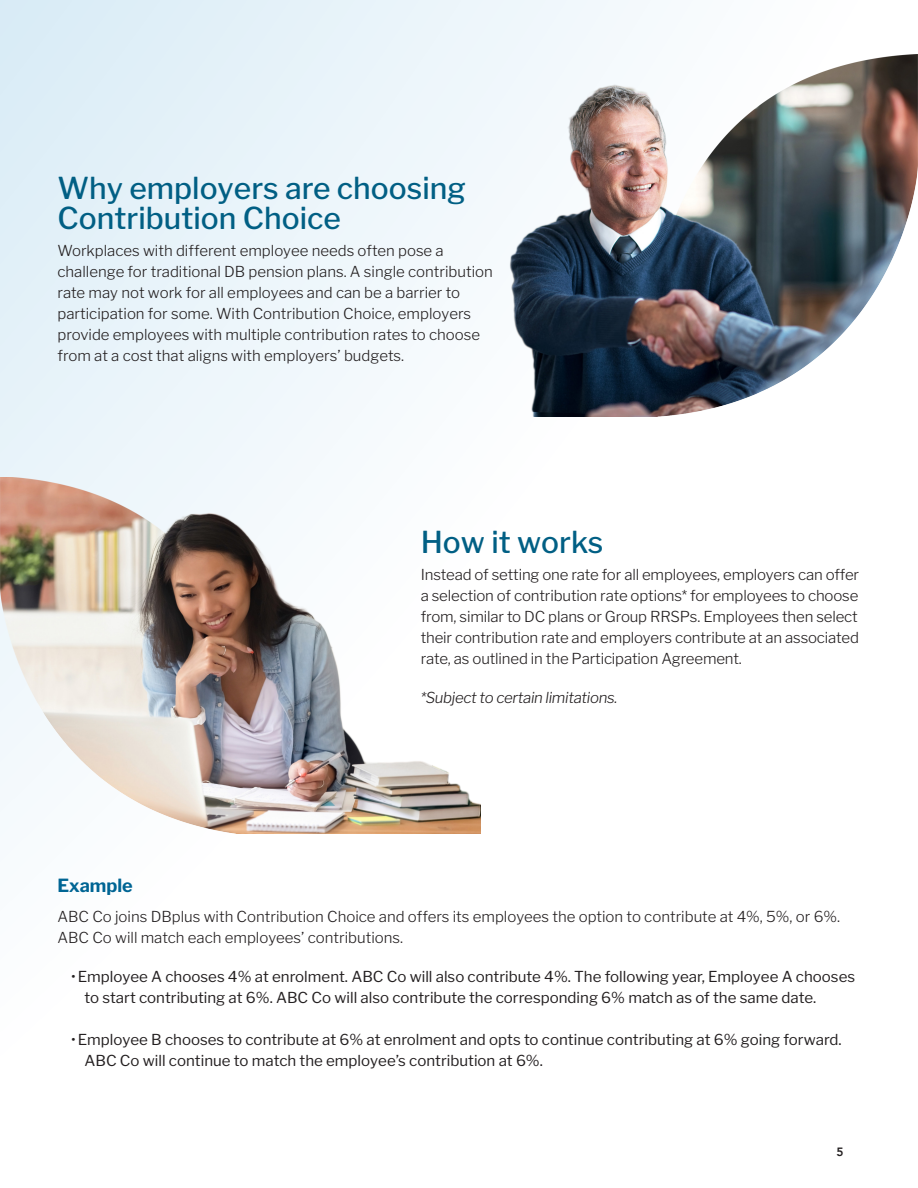
<style>
.page{position:relative;width:918px;height:1188px;background:#fff}
.page>*{position:absolute;margin:0;border:0;box-sizing:border-box;transform-origin:0 0}
.t1{font:500 30px/30px "Libre Franklin";color:#015f84}
.t2{font:700 18px "Libre Franklin";color:#006594}
.Body_Text_10pt{font:300 15px/21px "Libre Franklin";color:#231f20}
.Bullets{font:15px/21px "Libre Franklin";color:#231f20}
.Body_Text_10pt-2{font:italic 300 15px "Libre Franklin";letter-spacing:-.02em;color:#231f20}
.t3{font:800 12px "Avenir";color:#231f20}
</style>
<div class="page">
<svg style="left:0;top:0;width:665px;height:478px"></svg>
<img style="left:501px;top:54px;width:417px;height:362px">
<img style="left:0;top:478px;width:481px;height:356px">
<h3 class="t1" style="left:58px;top:173px;width:410px">Why employers are choosing<br>Contribution Choice</h3>
<p class="Body_Text_10pt" style="left:58px;top:240px;width:437px">Workplaces with different employee needs often pose a challenge for traditional DB pension plans. A single contribution rate may not work for all employees and can be a barrier to participation for some. With Contribution Choice, employers provide employees with multiple contribution rates to choose from at a cost that aligns with employers’ budgets.</p>
<h3 class="t1" style="left:421px;top:527px;width:184px">How it works</h3>
<p class="Body_Text_10pt" style="left:421px;top:564px;width:440px;text-align:justify">Instead of setting one rate for all employees, employers can offer a selection of contribution rate options* for employees to choose from, similar to DC plans or Group RRSPs. Employees then select their contribution rate and employers contribute at an associated rate, as outlined in the Participation Agreement.</p>
<p class="Body_Text_10pt-2" style="left:421px;top:689px;width:198px">*Subject to certain limitations.</p>
<h4 class="t2" style="left:58px;top:875px;width:77px">Example</h4>
<p class="Body_Text_10pt" style="left:58px;top:906px;width:784px">ABC Co joins DBplus with Contribution Choice and offers its employees the option to contribute at 4%, 5%, or 6%.<br>ABC Co will match each employees’ contributions.</p>
<p class="Bullets" style="left:85px;top:966px;width:772px;text-indent:-14px">•Employee A chooses 4% at enrolment. ABC Co will also contribute 4%. The following year, Employee A chooses to start contributing at 6%. ABC Co will also contribute the corresponding 6% match as of the same date.</p>
<p class="Bullets" style="left:85px;top:1029px;width:759px;text-indent:-14px">•Employee B chooses to contribute at 6% at enrolment and opts to continue contributing at 6% going forward.<br>ABC Co will continue to match the employee’s contribution at 6%.</p>
<p class="t3" style="left:837px;top:1142px;width:9px">5</p>
</div>
